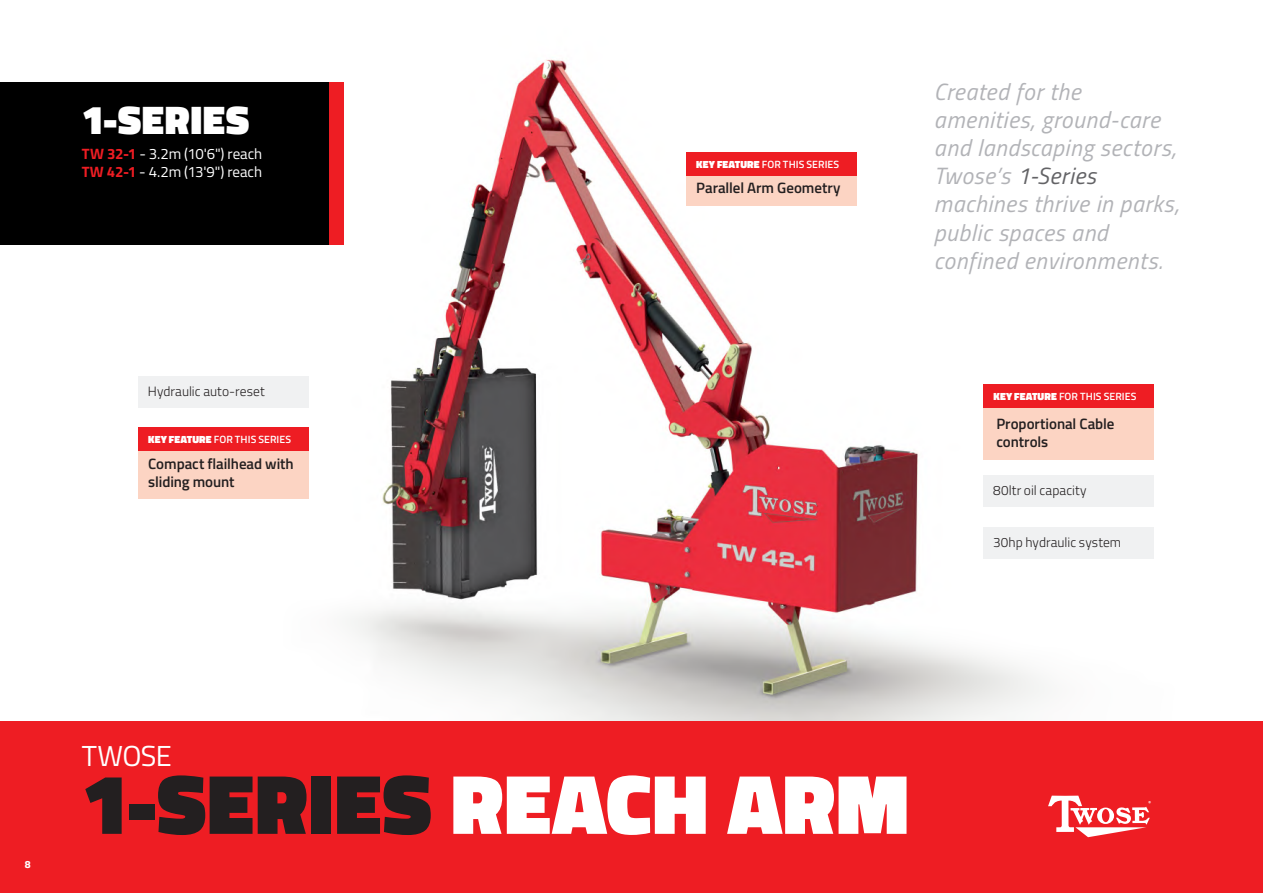
<style>
.page{position:relative;width:1263px;height:893px;background:#fff}
.page>*{position:absolute;margin:0;border:0;box-sizing:border-box;transform-origin:0 0}
.t1{font:900 85.5px "Titillium Web";letter-spacing:.01em;color:#231f20}
.t2{font:900 40.5px "Titillium Web";letter-spacing:.015em;color:#fff}
.t3{font:28.95px "Titillium Web";letter-spacing:-.025em;color:#fff}
.t4{font:italic 23.55px/28px "Titillium Web";letter-spacing:.025em;color:#b2b3b7}
.Pic_heading{font:600 15px/18px "Titillium Web";letter-spacing:-.005em;color:#231f20}
.Pic_heading-2{font:15px/18px "Titillium Web";letter-spacing:-.005em;color:#fff}
.Pic_heading-3{font:300 13.5px "Titillium Web";letter-spacing:.005em;color:#231f20}
.Pic_heading-4{font:600 10.5px "Titillium Web";letter-spacing:.005em;color:#fff}
.t5{font:700 10.5px "Titillium Web";color:#fff}
.t6{font:900 4.2px "Titillium Web";color:#fff}
.s1{font-weight:700;color:#ee1d23}
.s2{font-weight:900}
.s3{color:#636366}
.s4{color:#fff}
</style>
<div class="page">
<div style="left:0;top:720px;width:1263px;height:173px;background:#ee1d23"></div>
<img style="left:0;top:59px;width:1154px;height:661px">
<div style="left:0;top:83px;width:344px;height:162px;background:#ee1d23"></div>
<div style="left:0;top:83px;width:329px;height:162px;background:#000"></div>
<div style="left:984px;top:475px;width:170px;height:32px;background:#f0f1f2"></div>
<div style="left:984px;top:527px;width:170px;height:32px;background:#f0f1f2"></div>
<div style="left:139px;top:376px;width:170px;height:32px;background:#f0f1f2"></div>
<div style="left:984px;top:384px;width:170px;height:75px;background:#fcd4c3"></div>
<div style="left:984px;top:384px;width:170px;height:23px;background:#ee1d23"></div>
<div style="left:139px;top:427px;width:170px;height:72px;background:#fcd4c3"></div>
<div style="left:139px;top:427px;width:170px;height:23px;background:#ee1d23"></div>
<div style="left:687px;top:152px;width:170px;height:53px;background:#fcd4c3"></div>
<div style="left:687px;top:152px;width:170px;height:23px;background:#ee1d23"></div>
<svg style="left:1048px;top:796px;width:102px;height:41px"></svg>
<p class="t2" style="left:82px;top:90px;width:169px">1-SERIES</p>
<p class="Pic_heading-2" style="left:82px;top:144px;width:182px"><span class="s1">TW 32-1</span> - 3.2m (10'6") reach<br><span class="s1">TW 42-1</span> - 4.2m (13'9") reach</p>
<p class="Pic_heading-3" style="left:148px;top:381px;width:118px">Hydraulic auto-reset</p>
<p class="Pic_heading-4" style="left:148px;top:432px;width:144px"><span class="s2">KEY FEATURE</span> FOR THIS SERIES</p>
<p class="Pic_heading" style="left:148px;top:454px;width:147px">Compact flailhead with sliding mount</p>
<p class="Pic_heading-4" style="left:696px;top:156px;width:144px"><span class="s2">KEY FEATURE</span> FOR THIS SERIES</p>
<p class="Pic_heading" style="left:696px;top:178px;width:146px">Parallel Arm Geometry</p>
<p class="t4" style="left:934px;top:77px;width:247px">Created for the amenities, ground-care and landscaping sectors,<br>Twose’s <span class="s3">1-Series </span>machines thrive in parks, public spaces and confined environments.</p>
<p class="Pic_heading-4" style="left:993px;top:389px;width:144px"><span class="s2">KEY FEATURE</span> FOR THIS SERIES</p>
<p class="Pic_heading" style="left:996px;top:414px;width:120px">Proportional Cable controls</p>
<p class="Pic_heading-3" style="left:993px;top:481px;width:95px">80ltr oil capacity</p>
<p class="Pic_heading-3" style="left:993px;top:533px;width:129px">30hp hydraulic system</p>
<p class="t5" style="left:25px;top:856px;width:7px">8</p>
<p class="t3" style="left:82px;top:735px;width:92px">TWOSE</p>
<p class="t1" style="left:82px;top:741px;width:829px">1-SERIES <span class="s4">REACH ARM</span></p>
<p class="t6" style="left:1148px;top:800px;width:4px">®</p>
</div>
